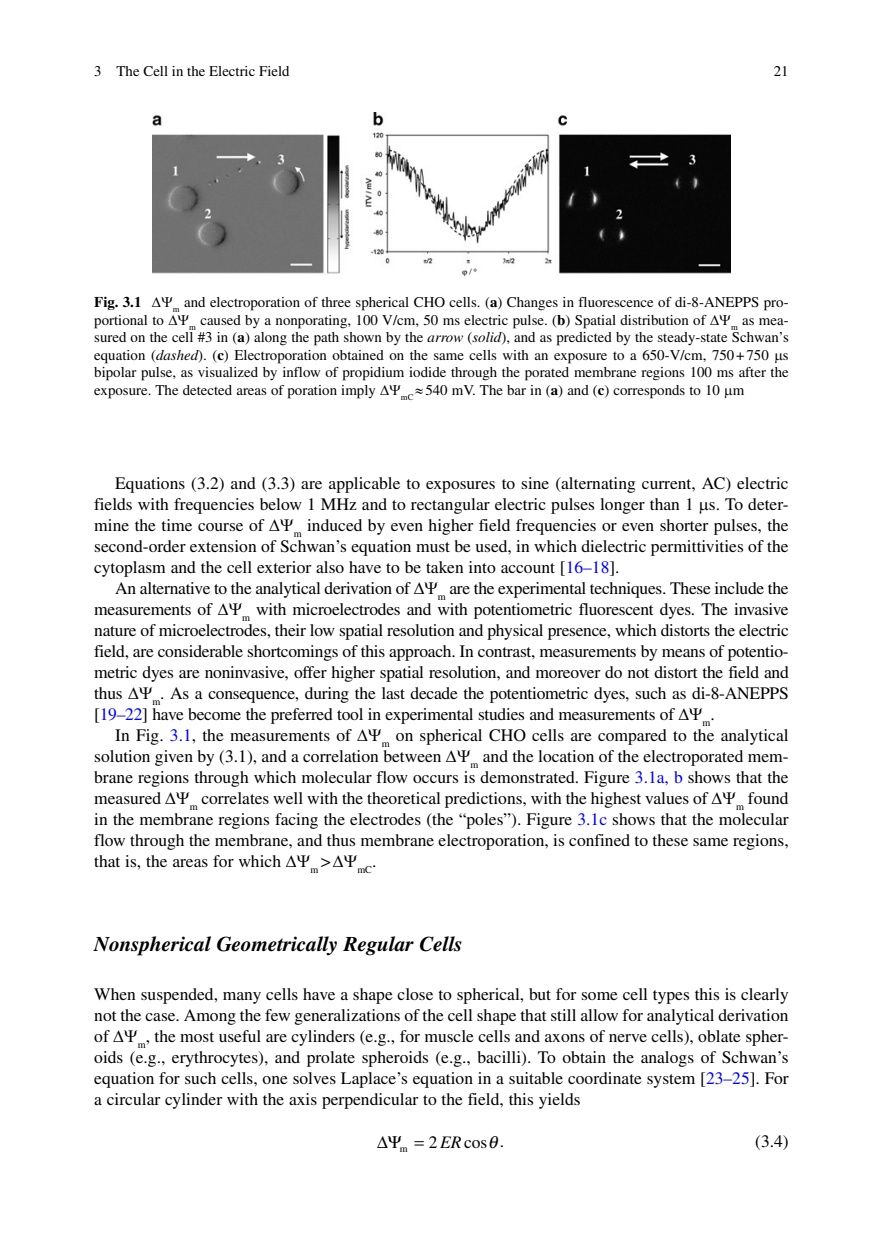
<style>
.page{position:relative;width:882px;height:1260px;background:#fff}
.page>*{position:absolute;margin:0;border:0;box-sizing:border-box;transform-origin:0 0}
.t1{font:italic 700 21px "Times";color:#000}
.t2{font:17.5px/21px "Times";color:#000;text-align:justify}
.t3{font:14.88px/17.5px "Times";color:#000;text-align:justify}
.t4{font:700 14.88px "Times";color:#000}
.t5{font:10.15px "Times";color:#000}
.s1{font-weight:700}
.s2{font-style:italic}
.s3{color:#0000fa}
</style>
<div class="page">
<img style="left:153px;top:113px;width:577px;height:162px">
<p class="t3" style="left:94px;top:62px;width:197px">3 The Cell in the Electric Field</p>
<p class="t3" style="left:774px;top:62px;width:16px">21</p>
<p class="t4" style="left:94px;top:293px;width:49px">Fig. 3.1</p>
<p class="t3" style="left:173px;top:293px;width:617px"><sub>m</sub> and electroporation of three spherical CHO cells. (<span class="s1">a</span>) Changes in fluorescence of di-8-ANEPPS pro-</p>
<p class="t3" style="left:94px;top:311px;width:71px">portional to</p>
<p class="t3" style="left:189px;top:311px;width:518px"><sub>m</sub> caused by a nonporating, 100 V/cm, 50 ms electric pulse. (<span class="s1">b</span>) Spatial distribution of</p>
<p class="t3" style="left:94px;top:311px;width:696px;text-indent:637px"><sub>m</sub> as mea&shy;sured on the cell #3 in (<span class="s1">a</span>) along the path shown by the <span class="s2">arrow</span> (<span class="s2">solid</span>), and as predicted by the steady-state Schwan’s equation (<span class="s2">dashed</span>). (<span class="s1">c</span>) Electroporation obtained on the same cells with an exposure to a 650-V/cm, 750+750 s bipolar pulse, as visualized by inflow of propidium iodide through the porated membrane regions 100 ms after the exposure. The detected areas of poration imply</p>
<p class="t3" style="left:401px;top:381px;width:345px"><sub>mC</sub> 540 mV. The bar in (<span class="s1">a</span>) and (<span class="s1">c</span>) corresponds to 10 m</p>
<p class="t2" style="left:94px;top:472px;width:696px;text-indent:21px">Equations (3.2) and (3.3) are applicable to exposures to sine (alternating current, AC) electric fields with frequencies below 1 MHz and to rectangular electric pulses longer than 1 s. To deter&shy;mine the time course of</p>
<p class="t2" style="left:294px;top:514px;width:496px"><sub>m</sub> induced by even higher field frequencies or even shorter pulses, the</p>
<p class="t2" style="left:94px;top:535px;width:696px">second-order extension of Schwan’s equation must be used, in which dielectric permittivities of the</p>
<p class="t2" style="left:94px;top:556px;width:527px">cytoplasm and the cell exterior also have to be taken into account [<span class="s3">16–18</span>].</p>
<p class="t2" style="left:115px;top:577px;width:296px">An alternative to the analytical derivation of</p>
<p class="t2" style="left:438px;top:577px;width:352px"><sub>m</sub> are the experimental techniques. These include the</p>
<p class="t2" style="left:94px;top:598px;width:119px">measurements of</p>
<p class="t2" style="left:94px;top:598px;width:696px;text-indent:148px"><sub>m</sub> with microelectrodes and with potentiometric fluorescent dyes. The invasive nature of microelectrodes, their low spatial resolution and physical presence, which distorts the electric field, are considerable shortcomings of this approach. In contrast, measurements by means of potentio&shy;metric dyes are noninvasive, offer higher spatial resolution, and moreover do not distort the field and thus</p>
<p class="t2" style="left:94px;top:682px;width:696px;text-indent:58px"><sub>m</sub>. As a consequence, during the last decade the potentiometric dyes, such as di-8-ANEPPS [<span class="s3">19–22</span>] have become the preferred tool in experimental studies and measurements of</p>
<p class="t5" style="left:703px;top:716px;width:14px">m<sup>.</sup></p>
<p class="t2" style="left:94px;top:724px;width:696px;text-indent:288px"><sub>m</sub> on spherical CHO cells are compared to the analytical solution given by (3.1), and a correlation between</p>
<p class="t2" style="left:115px;top:724px;width:237px">In Fig. <span class="s3">3.1</span>, the measurements of</p>
<p class="t2" style="left:94px;top:745px;width:696px;text-indent:376px"><sub>m</sub> and the location of the electroporated mem&shy;brane regions through which molecular flow occurs is demonstrated. Figure <span class="s3">3.1a, b</span> shows that the measured</p>
<p class="t2" style="left:94px;top:787px;width:696px;text-indent:642px"><sub>m</sub> found in the membrane regions facing the electrodes (the “poles”). Figure <span class="s3">3.1c</span> shows that the molecular flow through the membrane, and thus membrane electroporation, is confined to these same regions, that is, the areas for which</p>
<p class="t2" style="left:190px;top:787px;width:520px"><sub>m</sub> correlates well with the theoretical predictions, with the highest values of</p>
<p class="t5" style="left:311px;top:863px;width:21px">m<sup>&gt;</sup></p>
<p class="t5" style="left:357px;top:863px;width:21px">mC<sup>.</sup></p>
<p class="t1" style="left:94px;top:931px;width:370px">Nonspherical Geometrically Regular Cells</p>
<p class="t2" style="left:94px;top:983px;width:696px">When suspended, many cells have a shape close to spherical, but for some cell types this is clearly not the case. Among the few generalizations of the cell shape that still allow for analytical derivation of</p>
<p class="t2" style="left:94px;top:1025px;width:696px;text-indent:44px"><sub>m</sub>, the most useful are cylinders (e.g., for muscle cells and axons of nerve cells), oblate spher&shy;oids (e.g., erythrocytes), and prolate spheroids (e.g., bacilli). To obtain the analogs of Schwan’s equation for such cells, one solves Laplace’s equation in a suitable coordinate system [<span class="s3">23–25</span>]. For a circular cylinder with the axis perpendicular to the field, this yields</p>
<p class="t5" style="left:377px;top:1143px;width:62px">∆m <sup>2</sup></p>
<p class="t2" style="left:440px;top:1131px;width:66px"><span class="s2">ER</span> cos❑ .</p>
<p class="t2" style="left:755px;top:1130px;width:35px">(3.4)</p>
</div>
